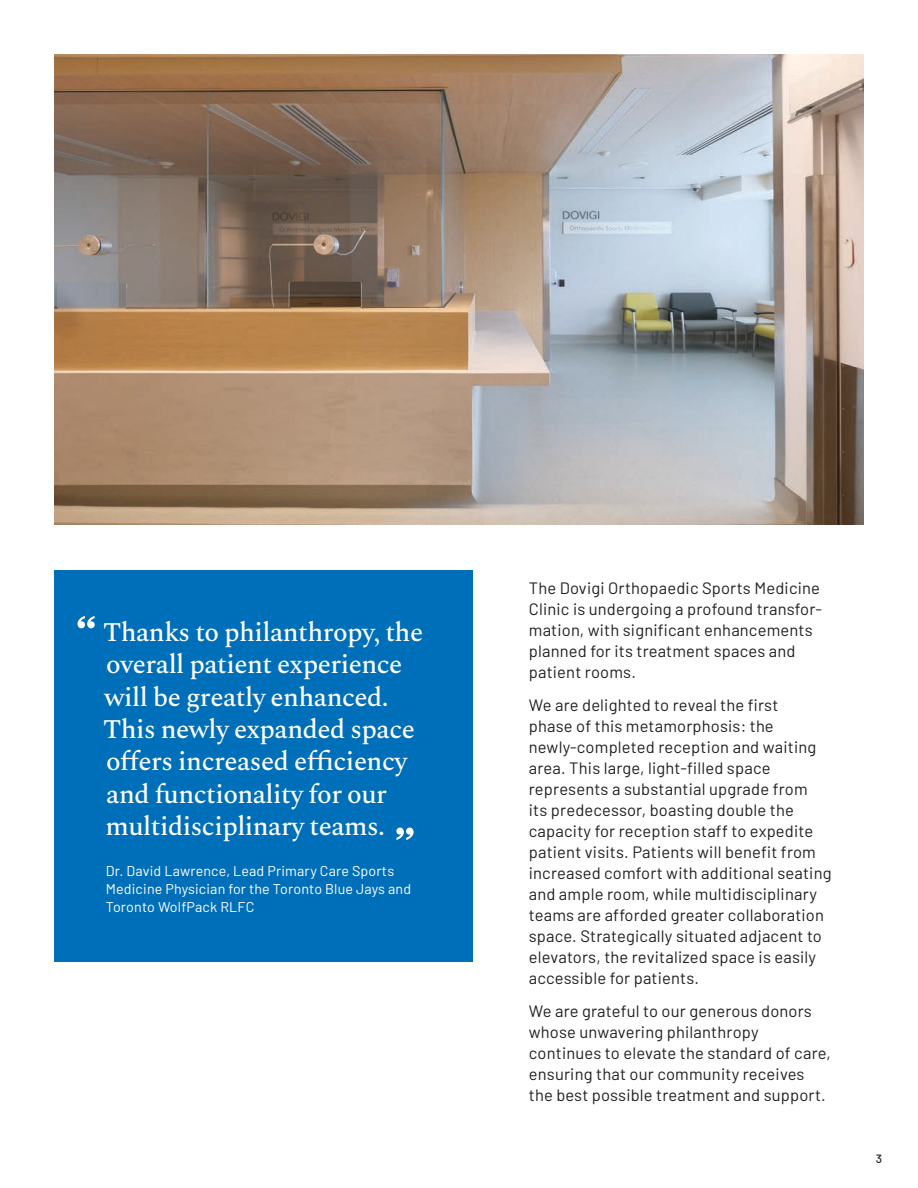
<style>
.page{position:relative;width:918px;height:1188px;background:#fff}
.page>*{position:absolute;margin:0;border:0;box-sizing:border-box;transform-origin:0 0}
.Quote_-_18pt{font:500 27px/32.4px "Spectral";letter-spacing:-.02em;color:#fff}
.Text_1{font:16.5px/21px "Barlow";letter-spacing:.01em;color:#231f20}
.Sidebar_Copy{font:14.25px/18px "Barlow";letter-spacing:.01em;color:#fff}
.t1{font:500 12px "Barlow";color:#231f20}
</style>
<div class="page">
<img style="left:54px;top:54px;width:810px;height:471px">
<div style="left:54px;top:570px;width:418px;height:392px;background:#006fb9"></div>
<svg style="left:396px;top:828px;width:18px;height:12px"></svg>
<svg style="left:77px;top:616px;width:18px;height:12px"></svg>
<p class="Quote_-_18pt" style="left:103px;top:614px;width:322px">Thanks to philanthropy, the overall patient experience will be greatly enhanced.<br>This newly expanded space offers increased efficiency and functionality for our multidisciplinary teams.</p>
<p class="Sidebar_Copy" style="left:106px;top:861px;width:307px">Dr. David Lawrence, Lead Primary Care Sports<br>Medicine Physician for the Toronto Blue Jays and<br>Toronto WolfPack RLFC</p>
<p class="Text_1" style="left:529px;top:577px;width:295px">The Dovigi Orthopaedic Sports Medicine Clinic is undergoing a profound transfor&shy;mation, with significant enhancements planned for its treatment spaces and patient rooms.</p>
<p class="Text_1" style="left:529px;top:694px;width:304px">We are delighted to reveal the first<br>phase of this metamorphosis: the newly-completed reception and waiting area. This large, light-filled space represents a substantial upgrade from<br>its predecessor, boasting double the capacity for reception staff to expedite patient visits. Patients will benefit from increased comfort with additional seating and ample room, while multidisciplinary teams are afforded greater collaboration space. Strategically situated adjacent to elevators, the revitalized space is easily accessible for patients.</p>
<p class="Text_1" style="left:529px;top:1000px;width:303px">We are grateful to our generous donors whose unwavering philanthropy continues to elevate the standard of care, ensuring that our community receives the best possible treatment and support.</p>
<p class="t1" style="left:876px;top:1150px;width:8px">3</p>
</div>
